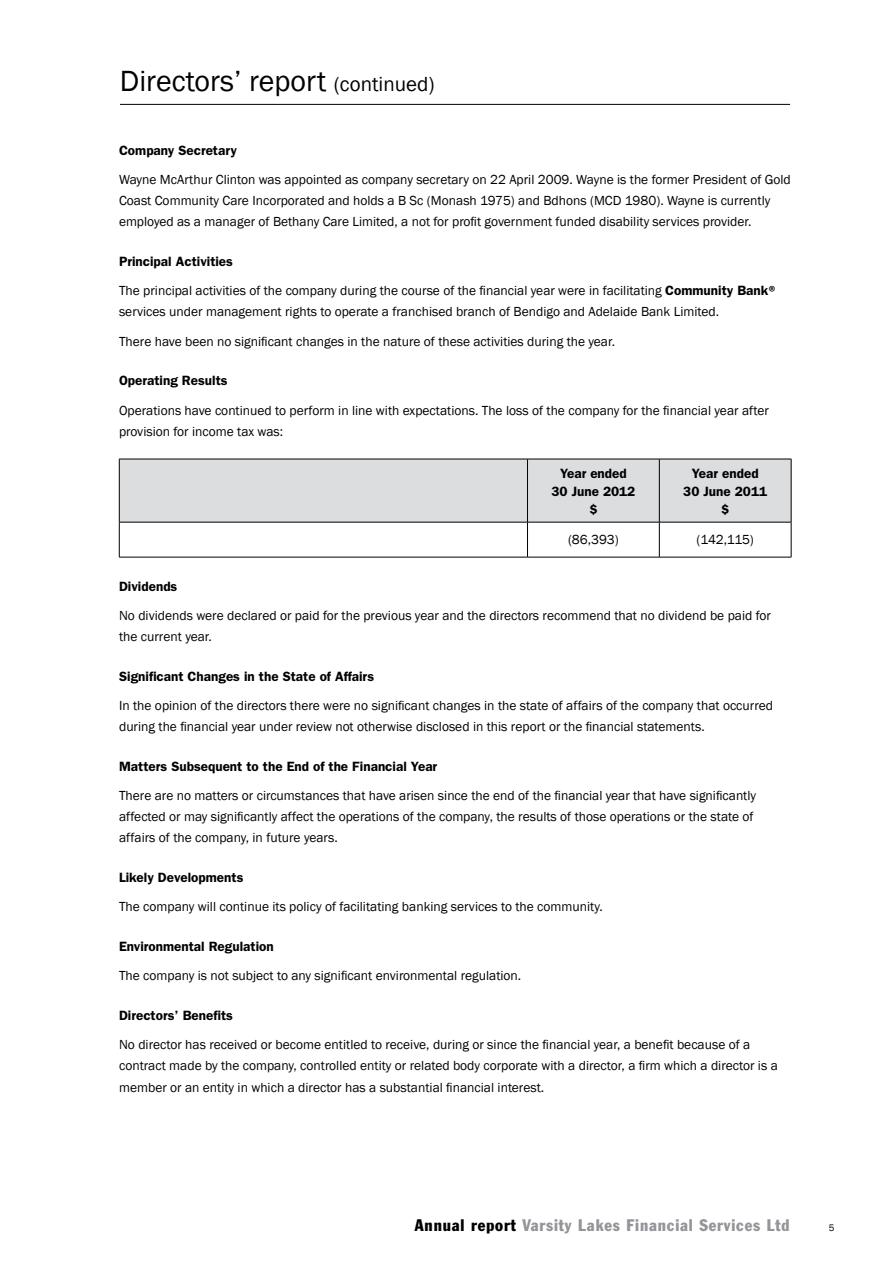
<style>
.page{position:relative;width:893px;height:1263px;background:#fff}
.page>*{position:absolute;margin:0;border:0;box-sizing:border-box;transform-origin:0 0}
.t1{font:30px "Franklin Gothic";color:#000}
.t2{font:condensed 16.5px "Franklin Gothic";letter-spacing:.05em;color:#939598}
.t3{font:13.5px/21px "Franklin Gothic";color:#000}
.t4{font:600 13.5px/18px "Franklin Gothic";color:#000;text-align:center}
.t5{font:9.75px "Franklin Gothic";color:#000}
.s1{font-size:21px}
.s2{font-weight:600}
.s3{color:#000}
</style>
<div class="page">
<div style="left:120px;top:460px;width:671px;height:62px;background:#dcddde"></div>
<hr style="left:119px;top:459px;width:408px;height:1px;background:#000">
<hr style="left:119px;top:459px;width:1px;height:63px;background:#000">
<hr style="left:527px;top:459px;width:132px;height:1px;background:#000">
<hr style="left:527px;top:459px;width:1px;height:63px;background:#000">
<hr style="left:659px;top:459px;width:132px;height:1px;background:#000">
<hr style="left:659px;top:459px;width:1px;height:63px;background:#000">
<hr style="left:791px;top:459px;width:1px;height:63px;background:#000">
<hr style="left:119px;top:522px;width:408px;height:1px;background:#000">
<hr style="left:119px;top:522px;width:1px;height:35px;background:#000">
<hr style="left:527px;top:522px;width:132px;height:1px;background:#000">
<hr style="left:527px;top:522px;width:1px;height:35px;background:#000">
<hr style="left:659px;top:522px;width:132px;height:1px;background:#000">
<hr style="left:659px;top:522px;width:1px;height:35px;background:#000">
<hr style="left:791px;top:522px;width:1px;height:35px;background:#000">
<hr style="left:119px;top:557px;width:408px;height:1px;background:#000">
<hr style="left:527px;top:557px;width:132px;height:1px;background:#000">
<hr style="left:659px;top:557px;width:132px;height:1px;background:#000">
<hr style="left:120px;top:104px;width:670px;height:1px;background:#000">
<h1 class="t1" style="left:120px;top:63px;width:316px">Directors’ report <span class="s1">(continued)</span></h1>
<p class="t4" style="left:119px;top:141px;width:120px">Company Secretary</p>
<p class="t3" style="left:119px;top:169px;width:673px">Wayne McArthur Clinton was appointed as company secretary on 22 April 2009. Wayne is the former President of Gold<br>Coast Community Care Incorporated and holds a B Sc (Monash 1975) and Bdhons (MCD 1980). Wayne is currently employed as a manager of Bethany Care Limited, a not for profit government funded disability services provider.</p>
<p class="t3" style="left:119px;top:247px;width:661px;line-height:29.5px"><span class="s2">Principal Activities<br></span>The principal activities of the company during the course of the financial year were in facilitating <span class="s2">Community Bank®</span></p>
<p class="t3" style="left:119px;top:297px;width:602px;line-height:29.5px">services under management rights to operate a franchised branch of Bendigo and Adelaide Bank Limited.<br>There have been no significant changes in the nature of these activities during the year.</p>
<p class="t4" style="left:119px;top:372px;width:110px">Operating Results</p>
<p class="t3" style="left:119px;top:400px;width:651px">Operations have continued to perform in line with expectations. The loss of the company for the financial year after provision for income tax was:</p>
<p class="t4" style="left:551px;top:464px;width:85px">Year ended<br>30 June 2012 $</p>
<p class="t4" style="left:683px;top:464px;width:85px">Year ended<br>30 June 2011 $</p>
<p class="t3" style="left:568px;top:530px;width:52px">(86,393)</p>
<p class="t3" style="left:696px;top:530px;width:59px">(142,115)</p>
<p class="t4" style="left:119px;top:577px;width:60px">Dividends</p>
<p class="t3" style="left:119px;top:606px;width:653px">No dividends were declared or paid for the previous year and the directors recommend that no dividend be paid for the current year.</p>
<p class="t4" style="left:119px;top:667px;width:257px">Significant Changes in the State of Affairs</p>
<p class="t3" style="left:119px;top:696px;width:656px">In the opinion of the directors there were no significant changes in the state of affairs of the company that occurred during the financial year under review not otherwise disclosed in this report or the financial statements.</p>
<p class="t4" style="left:119px;top:757px;width:320px">Matters Subsequent to the End of the Financial Year</p>
<p class="t3" style="left:119px;top:786px;width:639px">There are no matters or circumstances that have arisen since the end of the financial year that have significantly affected or may significantly affect the operations of the company, the results of those operations or the state of affairs of the company, in future years.</p>
<p class="t4" style="left:119px;top:868px;width:126px">Likely Developments</p>
<p class="t3" style="left:119px;top:897px;width:485px">The company will continue its policy of facilitating banking services to the community.</p>
<p class="t4" style="left:119px;top:937px;width:156px">Environmental Regulation</p>
<p class="t3" style="left:119px;top:966px;width:404px">The company is not subject to any significant environmental regulation.</p>
<p class="t4" style="left:119px;top:1006px;width:115px">Directors’ Benefits</p>
<p class="t3" style="left:119px;top:1035px;width:660px">No director has received or become entitled to receive, during or since the financial year, a benefit because of a contract made by the company, controlled entity or related body corporate with a director, a firm which a director is a member or an entity in which a director has a substantial financial interest.</p>
<p class="t2" style="left:415px;top:1214px;width:376px"><span class="s3">Annual report</span> Varsity Lakes Financial Services Ltd</p>
<p class="t5" style="left:829px;top:1222px;width:7px">5</p>
</div>
